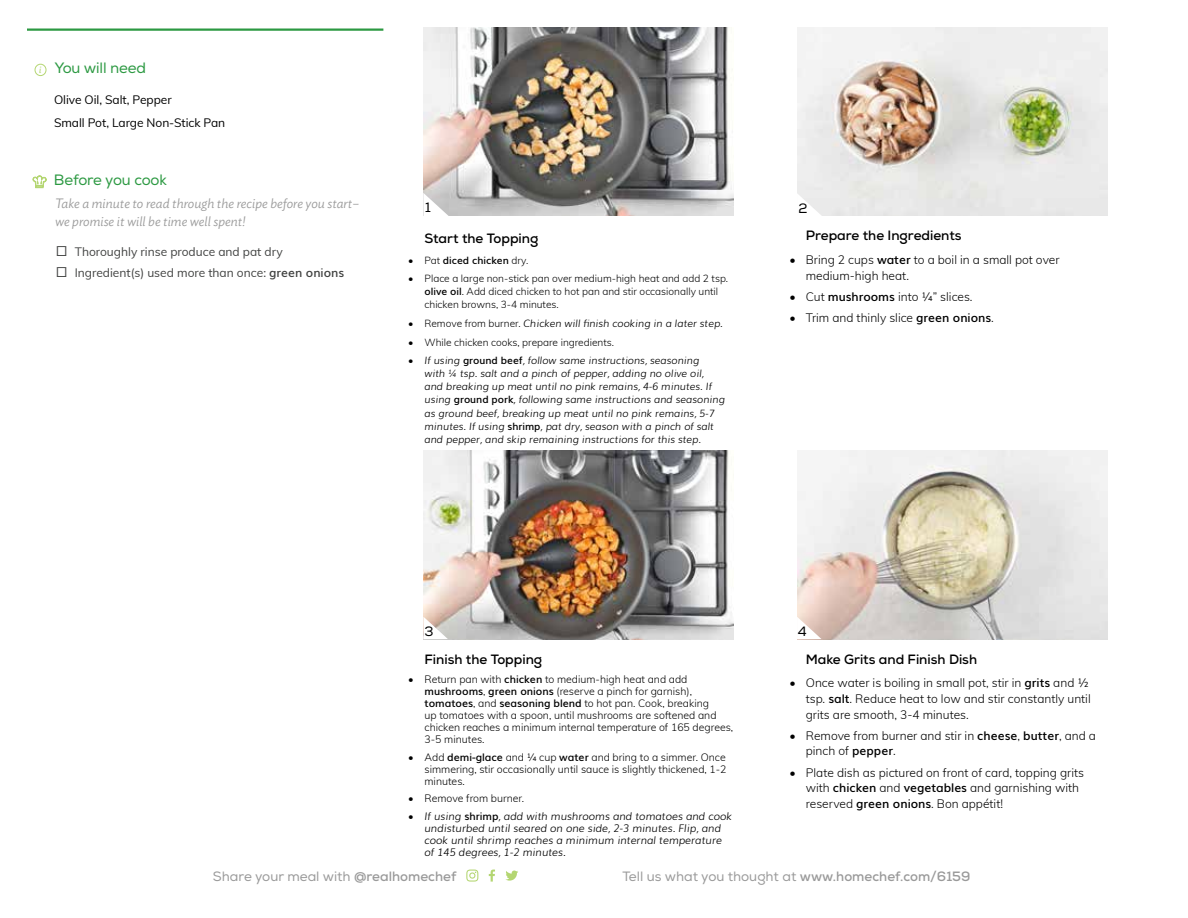
<style>
.page{position:relative;width:1188px;height:918px;background:#fff}
.page>*{position:absolute;margin:0;border:0;box-sizing:border-box;transform-origin:0 0}
.t1{font:15px "Nexa";letter-spacing:-.01em;color:#2c9942}
.t2{font:italic 300 13.5px/18px "Ideal Sans";color:#9a9a9a}
.t3{font:700 13.5px "Nexa";color:#000}
.t4{font:13.5px "Nexa";color:#9a9a9a}
.t5{font:13.5px "Nexa";color:#000}
.t6{font:300 12px/15.8px "Muli";color:#000}
.t7{font:12px/21px "Muli";color:#414241}
.t8{font:12px/23.2px "Muli";letter-spacing:-.005em;color:#000}
.t9{font:300 10.5px/12px "Muli";color:#000}
.t10{font:italic 300 10.5px/12px "Muli";color:#000}
.t11{font:italic 300 10.2px/13px "Muli";color:#000}
.t12{font:300 10.2px/13px "Muli";color:#000}
.t13{font:600 10.2px "Muli";color:#000}
.t14{font:italic 9.3px "Ideal Sans";color:#b4d672}
.s1{font-weight:600}
.s2{font-weight:300}
.s3{font-style:normal}
.s4{font-weight:600;font-style:normal}
.s5{font-weight:700}
</style>
<div class="page">
<img style="left:423px;top:450px;width:311px;height:189px">
<img style="left:797px;top:450px;width:311px;height:189px">
<img style="left:423px;top:27px;width:311px;height:189px">
<img style="left:797px;top:27px;width:311px;height:189px">
<svg style="left:423px;top:193px;width:26px;height:23px"></svg>
<svg style="left:797px;top:193px;width:25px;height:23px"></svg>
<svg style="left:423px;top:617px;width:25px;height:22px"></svg>
<svg style="left:797px;top:617px;width:24px;height:22px"></svg>
<hr style="left:27px;top:28px;width:356px;height:3px;background:#2c9942">
<div style="left:35px;top:64px;width:11px;height:12px;border:1px solid #b4d672;border-radius:50%"></div>
<svg style="left:33px;top:176px;width:14px;height:12px"></svg>
<svg style="left:489px;top:870px;width:6px;height:12px"></svg>
<svg style="left:466px;top:870px;width:12px;height:12px"></svg>
<svg style="left:505px;top:871px;width:13px;height:10px"></svg>
<p class="t14" style="left:39px;top:63px;width:4px">i</p>
<h1 class="t1" style="left:55px;top:59px;width:93px">You will need</h1>
<p class="t8" style="left:54px;top:87px;width:173px">Olive Oil, Salt, Pepper<br>Small Pot, Large Non-Stick Pan</p>
<h1 class="t1" style="left:54px;top:171px;width:114px">Before you cook</h1>
<h2 class="t2" style="left:55px;top:193px;width:306px">Take a minute to read through the recipe before you start– we promise it will be time well spent!</h2>
<p class="t7" style="left:75px;top:241px;width:271px">Thoroughly rinse produce and pat dry<br>Ingredient(s) used more than once: <span class="s1">green onions</span></p>
<h2 class="t5" style="left:425px;top:200px;width:7px">1</h2>
<h2 class="t3" style="left:425px;top:230px;width:115px">Start the Topping</h2>
<p class="t13" style="left:408px;top:252px;width:122px"><span class="s2">• Pat</span> diced chicken <span class="s2">dry.</span></p>
<p class="t12" style="left:425px;top:272px;width:305px;text-indent:-16px">• Place a large non-stick pan over medium-high heat and add 2 tsp. <span class="s1">olive oil</span>. Add diced chicken to hot pan and stir occasionally until chicken browns, 3-4 minutes.</p>
<p class="t11" style="left:408px;top:316px;width:316px"><span class="s3">• Remove from burner.</span> Chicken will finish cooking in a later step.</p>
<p class="t12" style="left:408px;top:335px;width:207px">• While chicken cooks, prepare ingredients.</p>
<p class="t11" style="left:425px;top:353px;width:302px;text-indent:-16px"><span class="s3">•</span> If using <span class="s4">ground beef</span>, follow same instructions, seasoning<br>with ¼ tsp. salt and a pinch of pepper, adding no olive oil, and breaking up meat until no pink remains, 4-6 minutes. If using <span class="s4">ground pork</span>, following same instructions and seasoning as ground beef, breaking up meat until no pink remains, 5-7 minutes. If using <span class="s4">shrimp</span>, pat dry, season with a pinch of salt and pepper, and skip remaining instructions for this step.</p>
<h2 class="t5" style="left:798px;top:200px;width:11px">2</h2>
<h2 class="t3" style="left:806px;top:227px;width:157px">Prepare the Ingredients</h2>
<p class="t6" style="left:806px;top:251px;width:255px;text-indent:-16px">• Bring 2 cups <span class="s1">water</span> to a boil in a small pot over medium-high heat.</p>
<p class="t6" style="left:790px;top:288px;width:185px">• Cut <span class="s1">mushrooms</span> into ¼” slices.</p>
<p class="t6" style="left:790px;top:309px;width:206px">• Trim and thinly slice <span class="s1">green onions</span>.</p>
<h2 class="t5" style="left:424px;top:623px;width:11px">3</h2>
<h2 class="t5" style="left:798px;top:623px;width:10px">4</h2>
<h2 class="t3" style="left:425px;top:651px;width:119px">Finish the Topping</h2>
<p class="t9" style="left:425px;top:673px;width:310px;text-indent:-16px">• Return pan with <span class="s1">chicken</span> to medium-high heat and add <span class="s1">mushrooms</span>, <span class="s1">green onions</span> (reserve a pinch for garnish), <span class="s1">tomatoes</span>, and <span class="s1">seasoning blend</span> to hot pan. Cook, breaking<br>up tomatoes with a spoon, until mushrooms are softened and chicken reaches a minimum internal temperature of 165 degrees, 3-5 minutes.</p>
<p class="t9" style="left:425px;top:751px;width:304px;text-align:justify;text-indent:-16px">• Add <span class="s1">demi-glace</span> and ¼ cup <span class="s1">water</span> and bring to a simmer. Once simmering, stir occasionally until sauce is slightly thickened, 1-2 minutes.</p>
<p class="t9" style="left:408px;top:792px;width:117px">• Remove from burner.</p>
<p class="t10" style="left:425px;top:809px;width:309px;text-indent:-16px"><span class="s3">•</span> If using <span class="s4">shrimp</span>, add with mushrooms and tomatoes and cook undisturbed until seared on one side, 2-3 minutes. Flip, and cook until shrimp reaches a minimum internal temperature of 145 degrees, 1-2 minutes.</p>
<h2 class="t3" style="left:806px;top:650px;width:173px">Make Grits and Finish Dish</h2>
<p class="t6" style="left:806px;top:674px;width:286px;text-indent:-16px">• Once water is boiling in small pot, stir in <span class="s1">grits</span> and ½ tsp. <span class="s1">salt</span>. Reduce heat to low and stir constantly until grits are smooth, 3-4 minutes.</p>
<p class="t6" style="left:806px;top:727px;width:292px;text-indent:-16px">• Remove from burner and stir in <span class="s1">cheese</span>, <span class="s1">butter</span>, and a pinch of <span class="s1">pepper</span>.</p>
<p class="t6" style="left:806px;top:764px;width:280px;text-indent:-16px">• Plate dish as pictured on front of card, topping grits with <span class="s1">chicken</span> and <span class="s1">vegetables</span> and garnishing with reserved <span class="s1">green onions</span>. Bon appétit!</p>
<h2 class="t4" style="left:213px;top:868px;width:245px">Share your meal with <span class="s5">@realhomechef</span></h2>
<h2 class="t4" style="left:622px;top:868px;width:350px">Tell us what you thought at <span class="s5">www.homechef.com/6159</span></h2>
</div>
